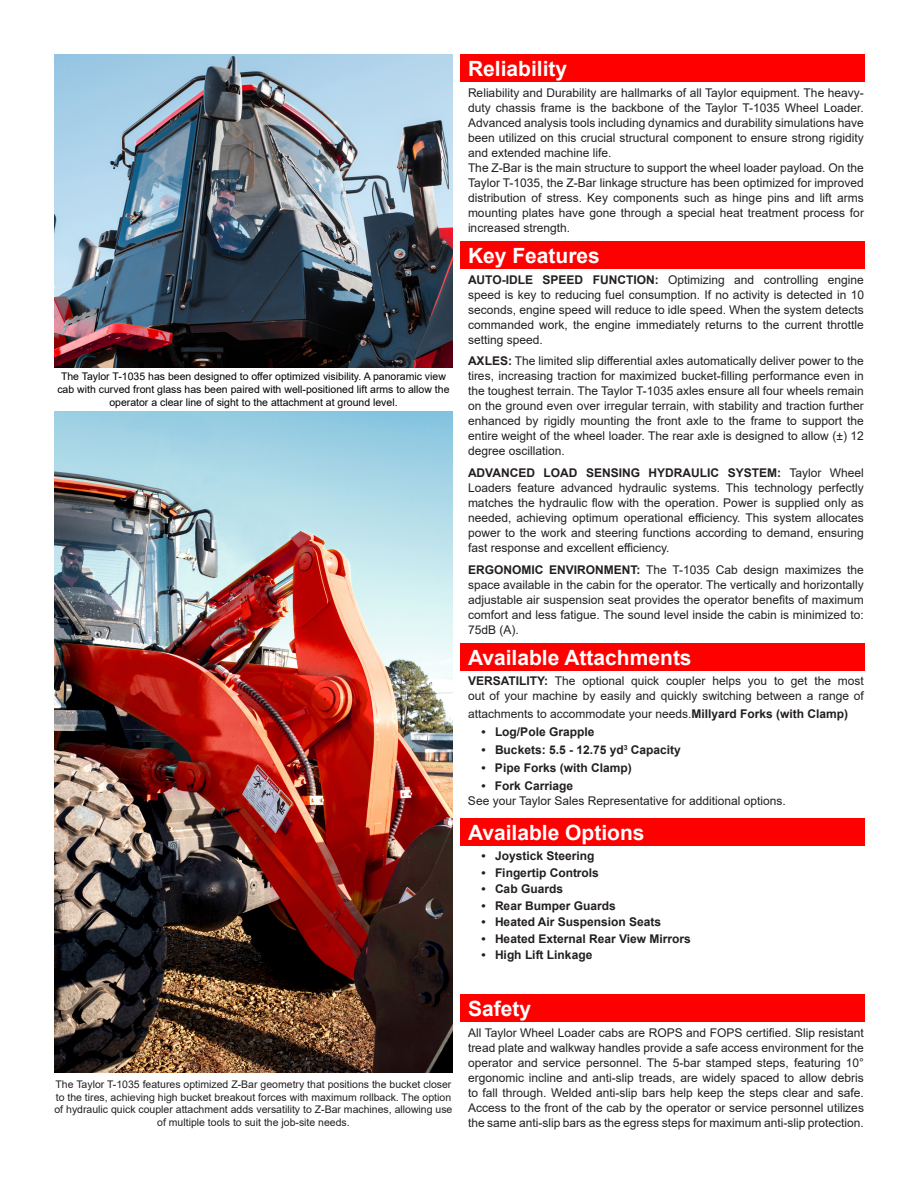
<style>
.page{position:relative;width:918px;height:1188px;background:#fff}
.page>*{position:absolute;margin:0;border:0;box-sizing:border-box;transform-origin:0 0}
.t1{font:700 21px "Arial";color:#fff}
.t2{font:12px/15px "Arial";color:#231f20;text-align:justify}
.t3{font:700 12px "Arial";color:#231f20}
.t4{font:10.5px/12.6px "Arial";color:#231f20;text-align:center}
.t5{font:10.5px/12.6px "Arial";color:#000;text-align:center}
.s1{font-weight:700}
</style>
<div class="page">
<img style="left:54px;top:55px;width:399px;height:312px">
<img style="left:54px;top:411px;width:399px;height:662px">
<div style="left:460px;top:643px;width:405px;height:28px;background:#f00"></div>
<div style="left:460px;top:994px;width:405px;height:28px;background:#f00"></div>
<div style="left:460px;top:55px;width:405px;height:27px;background:#f00"></div>
<div style="left:460px;top:242px;width:405px;height:27px;background:#f00"></div>
<div style="left:460px;top:818px;width:405px;height:28px;background:#f00"></div>
<p class="t5" style="left:57px;top:370px;width:394px">The Taylor T-1035 has been designed to offer optimized visibility. A panoramic view cab with curved front glass has been paired with well-positioned lift arms to allow the operator a clear line of sight to the attachment at ground level.</p>
<p class="t4" style="left:54px;top:1078px;width:399px">The Taylor T-1035 features optimized Z-Bar geometry that positions the bucket closer to the tires, achieving high bucket breakout forces with maximum rollback. The option of hydraulic quick coupler attachment adds versatility to Z-Bar machines, allowing use of multiple tools to suit the job-site needs.</p>
<h1 class="t1" style="left:468px;top:54px;width:101px">Reliability</h1>
<p class="t2" style="left:468px;top:85px;width:398px;text-align:left">Reliability and Durability are hallmarks of all Taylor equipment. The heavy&shy;duty chassis frame is the backbone of the Taylor T-1035 Wheel Loader.<br>Advanced analysis tools including dynamics and durability simulations have been utilized on this crucial structural component to ensure strong rigidity and extended machine life.<br>The Z-Bar is the main structure to support the wheel loader payload. On the Taylor T-1035, the Z-Bar linkage structure has been optimized for improved distribution of stress. Key components such as hinge pins and lift arms mounting plates have gone through a special heat treatment process for increased strength.</p>
<h1 class="t1" style="left:468px;top:241px;width:133px">Key Features</h1>
<p class="t2" style="left:468px;top:272px;width:398px"><span class="s1">AUTO-IDLE SPEED FUNCTION:</span> Optimizing and controlling engine speed is key to reducing fuel consumption. If no activity is detected in 10 seconds, engine speed will reduce to idle speed. When the system detects commanded work, the engine immediately returns to the current throttle setting speed.</p>
<p class="t2" style="left:468px;top:354px;width:397px"><span class="s1">AXLES:</span> The limited slip differential axles automatically deliver power to the tires, increasing traction for maximized bucket-filling performance even in the toughest terrain. The Taylor T-1035 axles ensure all four wheels remain on the ground even over irregular terrain, with stability and traction further enhanced by rigidly mounting the front axle to the frame to support the entire weight of the wheel loader. The rear axle is designed to allow (±) 12 degree oscillation.</p>
<p class="t2" style="left:468px;top:465px;width:397px"><span class="s1">ADVANCED LOAD SENSING HYDRAULIC SYSTEM:</span> Taylor Wheel Loaders feature advanced hydraulic systems. This technology perfectly matches the hydraulic flow with the operation. Power is supplied only as needed, achieving optimum operational efficiency. This system allocates power to the work and steering functions according to demand, ensuring fast response and excellent efficiency.</p>
<p class="t2" style="left:468px;top:562px;width:398px"><span class="s1">ERGONOMIC ENVIRONMENT:</span> The T-1035 Cab design maximizes the space available in the cabin for the operator. The vertically and horizontally adjustable air suspension seat provides the operator benefits of maximum comfort and less fatigue. The sound level inside the cabin is minimized to:<br>75dB (A).</p>
<h1 class="t1" style="left:468px;top:642px;width:225px">Available Attachments</h1>
<p class="t2" style="left:468px;top:674px;width:397px"><span class="s1">VERSATILITY:</span> The optional quick coupler helps you to get the most out of your machine by easily and quickly switching between a range of</p>
<p class="t2" style="left:468px;top:707px;width:382px">attachments to accommodate your needs.<span class="s1">Millyard Forks (with Clamp)</span></p>
<p class="t3" style="left:482px;top:724px;width:114px">• Log/Pole Grapple</p>
<p class="t3" style="left:482px;top:742px;width:201px">• Buckets: 5.5 - 12.75 yd<sup>3</sup> Capacity</p>
<p class="t3" style="left:481px;top:760px;width:152px">• Pipe Forks (with Clamp)</p>
<p class="t3" style="left:481px;top:778px;width:93px">• Fork Carriage</p>
<p class="t2" style="left:468px;top:794px;width:319px">See your Taylor Sales Representative for additional options.</p>
<h1 class="t1" style="left:468px;top:817px;width:178px">Available Options</h1>
<p class="t3" style="left:482px;top:848px;width:114px">• Joystick Steering</p>
<p class="t3" style="left:482px;top:864px;width:119px">• Fingertip Controls</p>
<p class="t3" style="left:482px;top:881px;width:83px">• Cab Guards</p>
<p class="t3" style="left:482px;top:897px;width:136px">• Rear Bumper Guards</p>
<p class="t3" style="left:482px;top:914px;width:181px">• Heated Air Suspension Seats</p>
<p class="t3" style="left:482px;top:930px;width:211px">• Heated External Rear View Mirrors</p>
<p class="t3" style="left:482px;top:947px;width:112px">• High Lift Linkage</p>
<h1 class="t1" style="left:468px;top:994px;width:65px">Safety</h1>
<p class="t2" style="left:468px;top:1025px;width:398px">All Taylor Wheel Loader cabs are ROPS and FOPS certified. Slip resistant tread plate and walkway handles provide a safe access environment for the operator and service personnel. The 5-bar stamped steps, featuring 10° ergonomic incline and anti-slip treads, are widely spaced to allow debris to fall through. Welded anti-slip bars help keep the steps clear and safe.<br>Access to the front of the cab by the operator or service personnel utilizes the same anti-slip bars as the egress steps for maximum anti-slip protection.</p>
</div>
